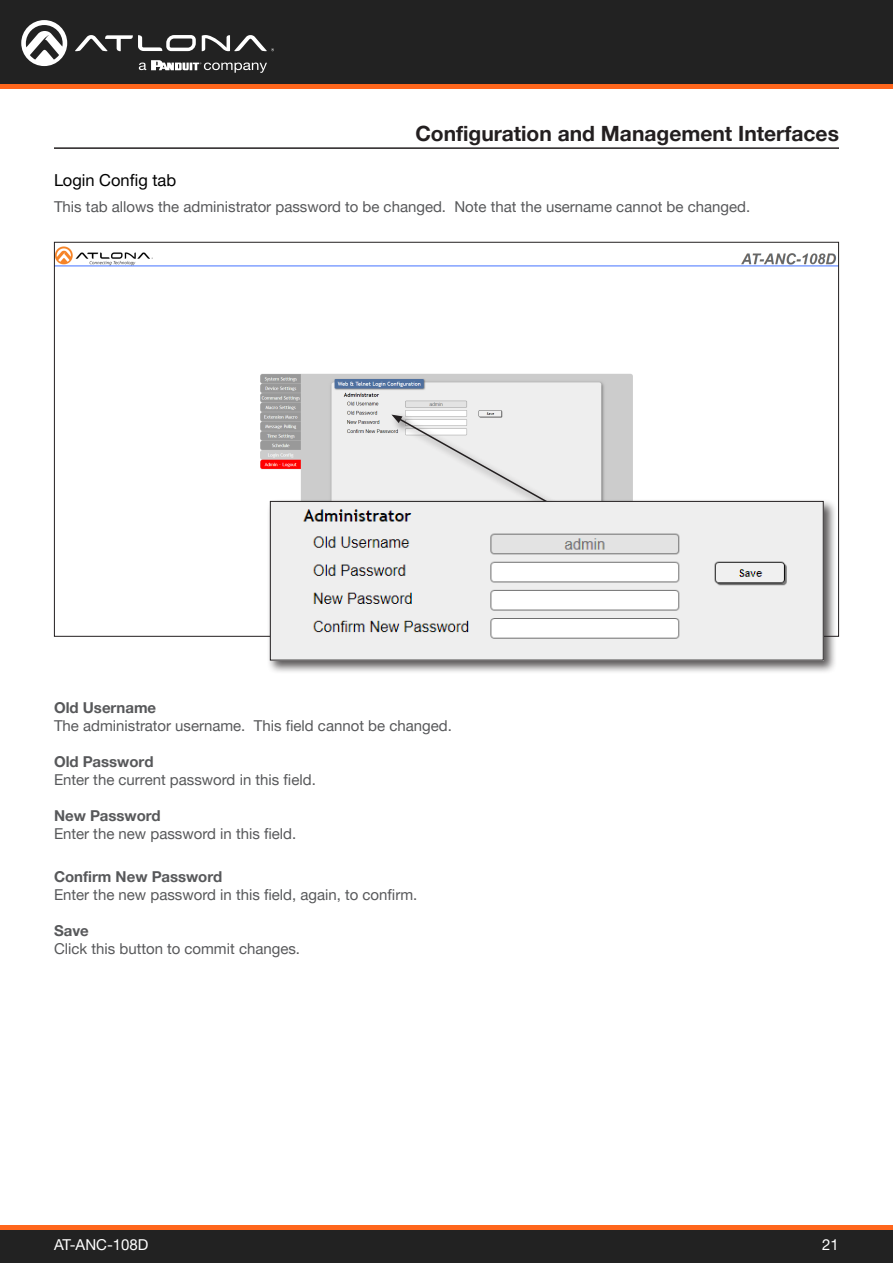
<style>
.page{position:relative;width:893px;height:1263px;background:#fff}
.page>*{position:absolute;margin:0;border:0;box-sizing:border-box;transform-origin:0 0}
.Non_TOC_Section_Head{font:700 21px "Helvetica Neue LTW1 G";color:#231f20}
.Secondary_Subsection{font:16.5px "Helvetica Neue LTW1 G";color:#000}
.Bullets{font:15px/18px "Helvetica Neue LTW1 G";color:#57585a}
.General_Text{font:15px "Helvetica Neue LTW1 G";color:#57585a}
.t1{font:15px "Helvetica Neue LTW1 G";color:#fff}
.s1{font-weight:700}
</style>
<div class="page">
<div style="left:0;top:1227px;width:893px;height:36px;background:#222"></div>
<hr style="left:0;top:1225px;width:893px;height:4px;background:#ff661c">
<div style="left:0;top:0;width:893px;height:84px;background:#222"></div>
<hr style="left:0;top:84px;width:893px;height:4px;background:#ff661c">
<svg style="left:75px;top:35px;width:121px;height:16px"></svg>
<svg style="left:202px;top:35px;width:72px;height:16px"></svg>
<svg style="left:21px;top:20px;width:46px;height:46px"></svg>
<svg style="left:139px;top:60px;width:128px;height:13px"></svg>
<hr style="left:54px;top:147px;width:785px;height:2px;background:#231f20">
<img style="left:56px;top:246px;width:781px;height:252px">
<div style="left:390px;top:412px;width:175px;height:105px;background:#231f20;opacity:.75"></div>
<svg style="left:391px;top:415px;width:164px;height:83px;background:#e7e6e6"></svg>
<div style="left:267px;top:498px;width:570px;height:176px;background:#231f20;opacity:.75"></div>
<img style="left:272px;top:503px;width:549px;height:155px">
<div style="left:270px;top:501px;width:553px;height:159px;border:1px solid #231f20"></div>
<p class="Secondary_Subsection" style="left:54px;top:170px;width:124px">Login Config tab</p>
<p class="Non_TOC_Section_Head" style="left:415px;top:120px;width:425px">Configuration and Management Interfaces</p>
<p class="General_Text" style="left:54px;top:197px;width:698px">This tab allows the administrator password to be changed. Note that the username cannot be changed.</p>
<p class="Bullets" style="left:54px;top:698px;width:399px"><span class="s1">Old Username<br></span>The administrator username. This field cannot be changed.</p>
<p class="Bullets" style="left:54px;top:752px;width:263px"><span class="s1">Old Password<br></span>Enter the current password in this field.</p>
<p class="Bullets" style="left:54px;top:806px;width:244px"><span class="s1">New Password<br></span>Enter the new password in this field.</p>
<p class="Bullets" style="left:54px;top:867px;width:365px"><span class="s1">Confirm New Password<br></span>Enter the new password in this field, again, to confirm.</p>
<p class="Bullets" style="left:54px;top:921px;width:248px"><span class="s1">Save<br></span>Click this button to commit changes.</p>
<p class="t1" style="left:54px;top:1235px;width:96px">AT-ANC-108D</p>
<p class="t1" style="left:822px;top:1235px;width:18px">21</p>
</div>
